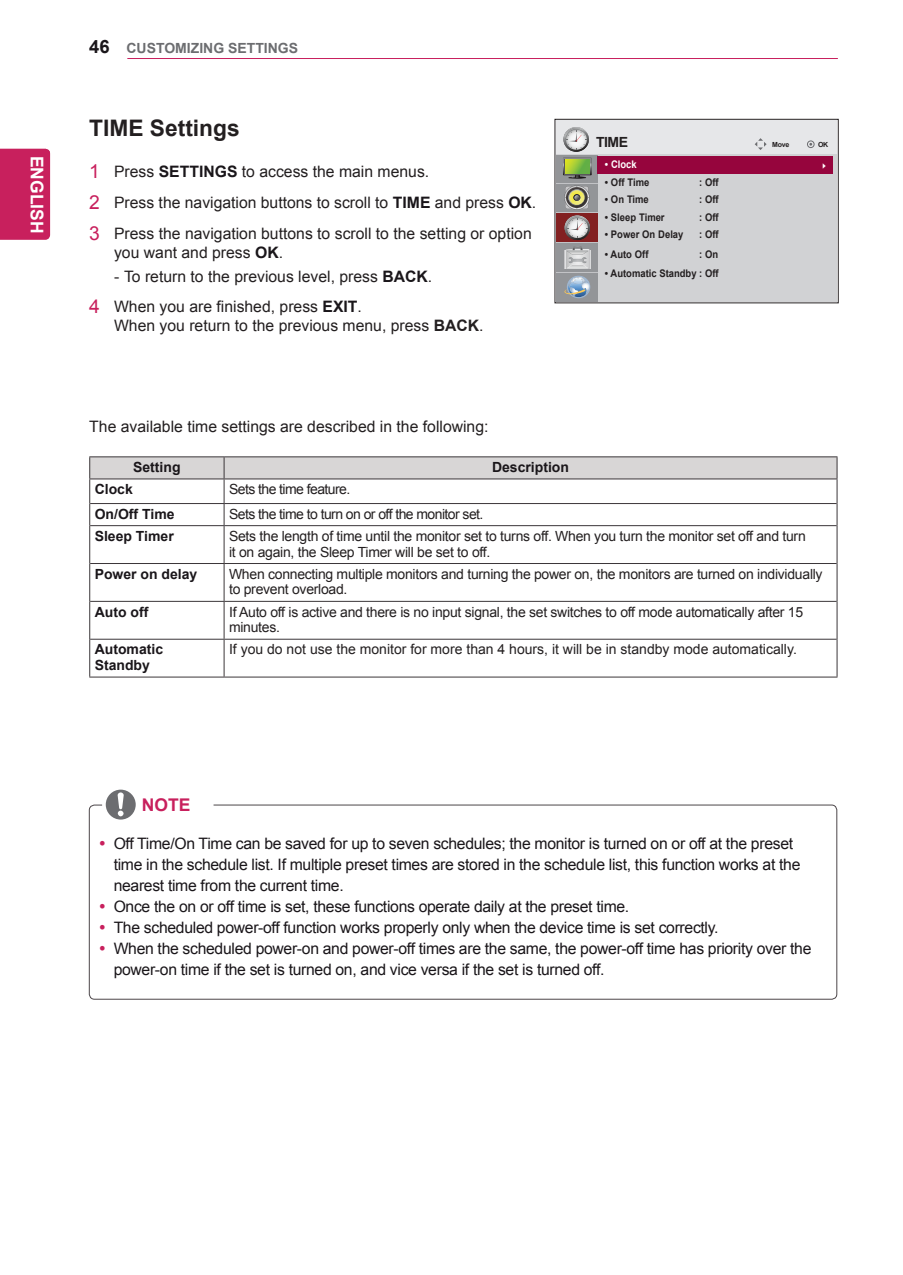
<style>
.page{position:relative;width:903px;height:1275px;background:#fff}
.page>*{position:absolute;margin:0;border:0;box-sizing:border-box;transform-origin:0 0}
.Title-2{font:700 22.75px "Arial";color:#231f20}
.t1{font:700 21px "Arial";color:#fff}
.t2{font:700 18.38px "Arial";color:#1a161a}
.t3{font:700 17.5px "Arial";color:#fff}
.Title-note{font:700 17.5px "Arial";color:#c8205d}
.Body-Bullet{font:15.75px/21px "Arial";letter-spacing:-.02em;color:#1a161a}
._1-Body{font:15.75px/19.2px "Arial";color:#231f20}
.Body{font:15.75px "Arial";color:#231f20}
._1-Body-3{font:15.75px "Arial";color:#231f20}
.Body-2{font:14px/15.8px "Arial";letter-spacing:-.02em;color:#231f20}
.Body-3{font:14px "Arial";color:#231f20}
.Body-4{font:700 14px/15.8px "Arial";color:#1a161a}
.Body-5{font:14px "Arial";letter-spacing:-.04em;color:#231f20}
.t4{font:700 14px "Arial";color:#6c6d70}
.Body-Bold-Center{font:700 14px "Arial";color:#1a161a}
.body_main{font:700 14px "Arial";color:#231f20}
.OSD_source_menu_6pt{font:700 10.5px "Arial";color:#231f20;scale:.9 1}
.OSD_source_menu_6pt-2{font:700 10.5px "Arial";color:#fff;scale:.9 1}
.OSD_selete_white_6pt{font:10.5px "LG Display Eng";color:#fff}
.body_main-2{font:700 7px "Arial";letter-spacing:-.04em;color:#231f20}
.s1{font-size:19.25px;color:#c8205d}
.s2{font-weight:700;color:#1a161a}
.s3{font-weight:700}
</style>
<div class="page">
<hr style="left:127px;top:58px;width:711px;height:1px;background:#c8205d">
<div style="left:0;top:149px;width:50px;height:91px;background:#c8205d"></div>
<hr style="left:89px;top:456px;width:135px;height:1px;background:#3b3639">
<hr style="left:224px;top:456px;width:613px;height:1px;background:#3b3639">
<svg style="left:89px;top:457px;width:748px;height:69px"></svg>
<hr style="left:89px;top:526px;width:1px;height:37px;background:#3b3639">
<hr style="left:224px;top:526px;width:1px;height:37px;background:#3b3639">
<hr style="left:836px;top:526px;width:1px;height:37px;background:#3b3639">
<hr style="left:89px;top:563px;width:1px;height:38px;background:#3b3639">
<hr style="left:224px;top:564px;width:1px;height:37px;background:#3b3639">
<hr style="left:836px;top:563px;width:1px;height:38px;background:#3b3639">
<hr style="left:89px;top:601px;width:1px;height:38px;background:#3b3639">
<hr style="left:224px;top:602px;width:1px;height:37px;background:#3b3639">
<hr style="left:836px;top:601px;width:1px;height:38px;background:#3b3639">
<hr style="left:89px;top:639px;width:1px;height:38px;background:#3b3639">
<hr style="left:224px;top:640px;width:1px;height:37px;background:#3b3639">
<hr style="left:836px;top:639px;width:1px;height:38px;background:#3b3639">
<hr style="left:90px;top:503px;width:134px;height:1px;background:#3b3639">
<hr style="left:224px;top:503px;width:612px;height:1px;background:#3b3639">
<hr style="left:90px;top:525px;width:134px;height:1px;background:#3b3639">
<hr style="left:224px;top:525px;width:612px;height:1px;background:#3b3639">
<hr style="left:90px;top:563px;width:134px;height:1px;background:#3b3639">
<hr style="left:224px;top:563px;width:612px;height:1px;background:#3b3639">
<hr style="left:90px;top:601px;width:134px;height:1px;background:#3b3639">
<hr style="left:224px;top:601px;width:612px;height:1px;background:#3b3639">
<hr style="left:90px;top:639px;width:134px;height:1px;background:#3b3639">
<hr style="left:224px;top:639px;width:612px;height:1px;background:#3b3639">
<hr style="left:89px;top:677px;width:135px;height:1px;background:#3b3639">
<hr style="left:224px;top:677px;width:613px;height:1px;background:#3b3639">
<div style="left:89px;top:805px;width:748px;height:195px;border:1px solid #4c4649;border-radius:5px"></div>
<div style="left:132px;top:794px;width:80px;height:23px;background:#fff"></div>
<div style="left:103px;top:790px;width:37px;height:30px;background:#fff"></div>
<svg style="left:106px;top:790px;width:30px;height:30px"></svg>
<div style="left:556px;top:120px;width:281px;height:35px;background:#e6e7e9"></div>
<div style="left:556px;top:155px;width:281px;height:147px;background:#d1d2d4"></div>
<svg style="left:755px;top:138px;width:11px;height:12px"></svg>
<div style="left:807px;top:141px;width:7px;height:7px;border:1px solid #6c6d70;border-radius:50%"></div>
<div style="left:556px;top:155px;width:41px;height:146px;background:#939598"></div>
<div style="left:556px;top:213px;width:41px;height:30px;background:#822021"></div>
<hr style="left:556px;top:183px;width:41px;height:1px;background:#c2c3c6">
<hr style="left:556px;top:213px;width:41px;height:1px;background:#c2c3c6">
<hr style="left:556px;top:242px;width:41px;height:1px;background:#c2c3c6">
<hr style="left:556px;top:272px;width:41px;height:1px;background:#c2c3c6">
<svg style="left:563px;top:158px;width:29px;height:21px"></svg>
<svg style="left:564px;top:159px;width:26px;height:15px"></svg>
<svg style="left:565px;top:159px;width:24px;height:15px"></svg>
<svg style="left:564px;top:246px;width:26px;height:23px"></svg>
<div style="left:564px;top:185px;width:25px;height:25px;background:#848487;border-radius:12px"></div>
<svg style="left:565px;top:186px;width:24px;height:23px"></svg>
<svg style="left:564px;top:215px;width:26px;height:25px"></svg>
<svg style="left:565px;top:216px;width:25px;height:24px"></svg>
<svg style="left:567px;top:218px;width:21px;height:20px"></svg>
<svg style="left:567px;top:218px;width:20px;height:19px"></svg>
<svg style="left:564px;top:276px;width:27px;height:22px"></svg>
<svg style="left:563px;top:127px;width:26px;height:25px"></svg>
<svg style="left:566px;top:130px;width:21px;height:20px"></svg>
<svg style="left:566px;top:130px;width:20px;height:19px"></svg>
<div style="left:597px;top:157px;width:236px;height:17px;background:#96053d"></div>
<p class="t3" style="left:49px;top:156px;width:79px;rotate:90deg">ENGLISH</p>
<h2 class="t1" style="left:50px;top:172px;width:47px;rotate:90deg">ENG</h2>
<p class="t2" style="left:89px;top:35px;width:22px">46</p>
<p class="t4" style="left:126px;top:39px;width:173px">CUSTOMIZING SETTINGS</p>
<p class="Title-2" style="left:89px;top:113px;width:152px">TIME Settings</p>
<p class="_1-Body" style="left:89px;top:162px;width:341px"><span class="s1">1</span> Press <span class="s2">SETTINGS</span> to access the main menus.</p>
<p class="_1-Body" style="left:89px;top:193px;width:448px"><span class="s1">2</span> Press the navigation buttons to scroll to <span class="s2">TIME</span> and press <span class="s2">OK</span>.</p>
<p class="_1-Body" style="left:114px;top:224px;width:419px;text-indent:-25px"><span class="s1">3</span> Press the navigation buttons to scroll to the setting or option you want and press <span class="s2">OK</span>.</p>
<p class="_1-Body-3" style="left:114px;top:266px;width:320px">- To return to the previous level, press <span class="s2">BACK</span>.</p>
<p class="_1-Body" style="left:114px;top:297px;width:371px;text-indent:-25px"><span class="s1">4</span> When you are finished, press <span class="s2">EXIT</span>.<br>When you return to the previous menu, press <span class="s3">BACK</span>.</p>
<p class="body_main" style="left:596px;top:133px;width:33px">TIME</p>
<p class="body_main-2" style="left:772px;top:140px;width:19px">Move</p>
<p class="body_main-2" style="left:818px;top:140px;width:12px">OK</p>
<p class="OSD_source_menu_6pt-2" style="left:605px;top:158px;width:37px">• Clock</p>
<p class="OSD_selete_white_6pt" style="left:822px;top:158px;width:7px">ꔋ</p>
<p class="OSD_source_menu_6pt" style="left:605px;top:175px;width:51px">• Off Time</p>
<p class="OSD_source_menu_6pt" style="left:699px;top:175px;width:23px">: Off</p>
<p class="OSD_source_menu_6pt" style="left:605px;top:193px;width:50px">• On Time</p>
<p class="OSD_source_menu_6pt" style="left:699px;top:193px;width:23px">: Off</p>
<p class="OSD_source_menu_6pt" style="left:605px;top:210px;width:68px">• Sleep Timer</p>
<p class="OSD_source_menu_6pt" style="left:699px;top:210px;width:23px">: Off</p>
<p class="OSD_source_menu_6pt" style="left:605px;top:228px;width:89px">• Power On Delay</p>
<p class="OSD_source_menu_6pt" style="left:699px;top:228px;width:23px">: Off</p>
<p class="OSD_source_menu_6pt" style="left:605px;top:247px;width:50px">• Auto Off</p>
<p class="OSD_source_menu_6pt" style="left:699px;top:247px;width:23px">: On</p>
<p class="OSD_source_menu_6pt" style="left:605px;top:266px;width:128px">• Automatic Standby : Off</p>
<p class="Body" style="left:89px;top:416px;width:401px">The available time settings are described in the following:</p>
<p class="Body-Bold-Center" style="left:133px;top:458px;width:49px">Setting</p>
<p class="Body-Bold-Center" style="left:492px;top:458px;width:79px">Description</p>
<p class="Body-4" style="left:95px;top:482px;width:40px">Clock</p>
<p class="Body-5" style="left:229px;top:480px;width:123px">Sets the time feature.</p>
<p class="Body-4" style="left:95px;top:506px;width:81px">On/Off Time</p>
<p class="Body-5" style="left:229px;top:505px;width:256px">Sets the time to turn on or off the monitor set.</p>
<p class="Body-4" style="left:95px;top:528px;width:81px">Sleep Timer</p>
<p class="Body-2" style="left:229px;top:528px;width:578px">Sets the length of time until the monitor set to turns off. When you turn the monitor set off and turn</p>
<p class="Body-2" style="left:229px;top:544px;width:263px">it on again, the Sleep Timer will be set to off.</p>
<p class="Body-4" style="left:95px;top:566px;width:104px">Power on delay</p>
<p class="Body-2" style="left:229px;top:566px;width:595px">When connecting multiple monitors and turning the power on, the monitors are turned on individually to prevent overload.</p>
<p class="Body-4" style="left:95px;top:604px;width:55px">Auto off</p>
<p class="Body-2" style="left:229px;top:604px;width:576px">If Auto off is active and there is no input signal, the set switches to off mode automatically after 15 minutes.</p>
<p class="Body-4" style="left:95px;top:642px;width:70px">Automatic<br>Standby</p>
<p class="Body-3" style="left:229px;top:640px;width:569px">If you do not use the monitor for more than 4 hours, it will be in standby mode automatically.</p>
<p class="Title-note" style="left:142px;top:793px;width:50px">NOTE</p>
<p class="Body-Bullet" style="left:114px;top:833px;width:688px">Off Time/On Time can be saved for up to seven schedules; the monitor is turned on or off at the preset time in the schedule list. If multiple preset times are stored in the schedule list, this function works at the nearest time from the current time.</p>
<p class="Body-Bullet" style="left:114px;top:896px;width:517px">Once the on or off time is set, these functions operate daily at the preset time.</p>
<p class="Body-Bullet" style="left:114px;top:917px;width:606px">The scheduled power-off function works properly only when the device time is set correctly.</p>
<p class="Body-Bullet" style="left:114px;top:938px;width:699px">When the scheduled power-on and power-off times are the same, the power-off time has priority over the power-on time if the set is turned on, and vice versa if the set is turned off.</p>
</div>
